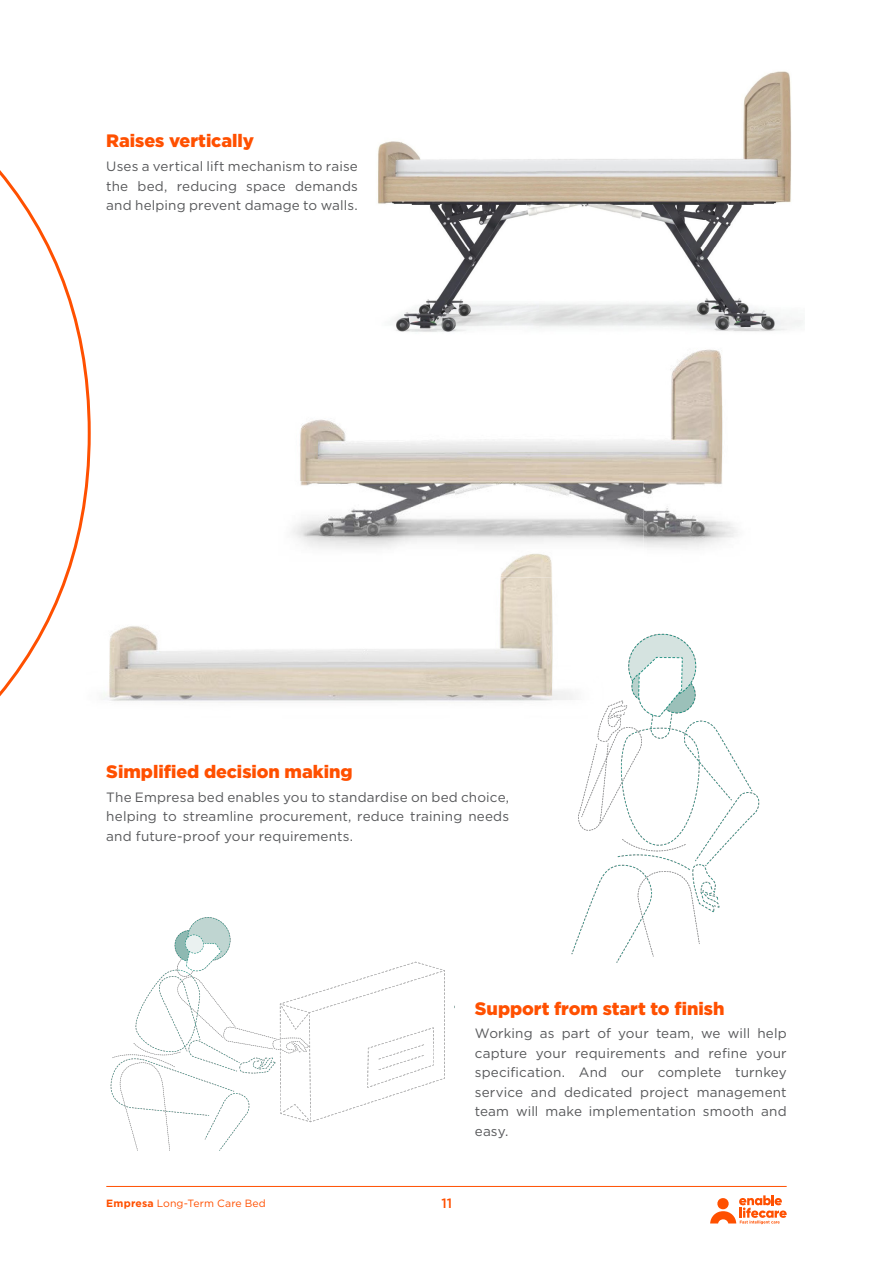
<style>
.page{position:relative;width:893px;height:1263px;background:#fff}
.page>*{position:absolute;margin:0;border:0;box-sizing:border-box;transform-origin:0 0}
.Heading_12pt{font:900 18px "Gotham";color:#ff5000}
.Body_9pt{font:13.5px/19.5px "Gotham";letter-spacing:.01em;color:#57585a;text-align:justify}
.t1{font:500 13.5px "Gotham";color:#ff5000}
.t2{font:10.5px "Gotham";letter-spacing:.015em;color:#ff5000}
.s1{font-weight:700}
</style>
<div class="page">
<hr style="left:106px;top:1186px;width:681px;height:1px;background:#ff5000">
<svg style="left:710px;top:1195px;width:77px;height:29px"></svg>
<img style="left:103px;top:577px;width:450px;height:126px">
<img style="left:300px;top:349px;width:437px;height:200px">
<img style="left:292px;top:481px;width:352px;height:96px">
<svg style="left:0;top:170px;width:91px;height:527px"></svg>
<img style="left:553px;top:633px;width:207px;height:330px">
<img style="left:110px;top:917px;width:345px;height:234px">
<img style="left:377px;top:71px;width:426px;height:261px">
<p class="Heading_12pt" style="left:106px;top:128px;width:149px">Raises vertically</p>
<p class="Body_9pt" style="left:106px;top:156px;width:253px">Uses a vertical lift mechanism to raise the bed, reducing space demands and helping prevent damage to walls.</p>
<p class="Heading_12pt" style="left:106px;top:759px;width:248px">Simplified decision making</p>
<p class="Body_9pt" style="left:106px;top:787px;width:404px">The Empresa bed enables you to standardise on bed choice, helping to streamline procurement, reduce training needs and future-proof your requirements.</p>
<p class="t2" style="left:106px;top:1197px;width:161px"><span class="s1">Empresa</span> Long-Term Care Bed</p>
<p class="Heading_12pt" style="left:475px;top:996px;width:251px">Support from start to finish</p>
<p class="Body_9pt" style="left:475px;top:1023px;width:313px">Working as part of your team, we will help capture your requirements and refine your specification. And our complete turnkey service and dedicated project management team will make implementation smooth and easy.</p>
<p class="t1" style="left:442px;top:1195px;width:12px">11</p>
</div>
